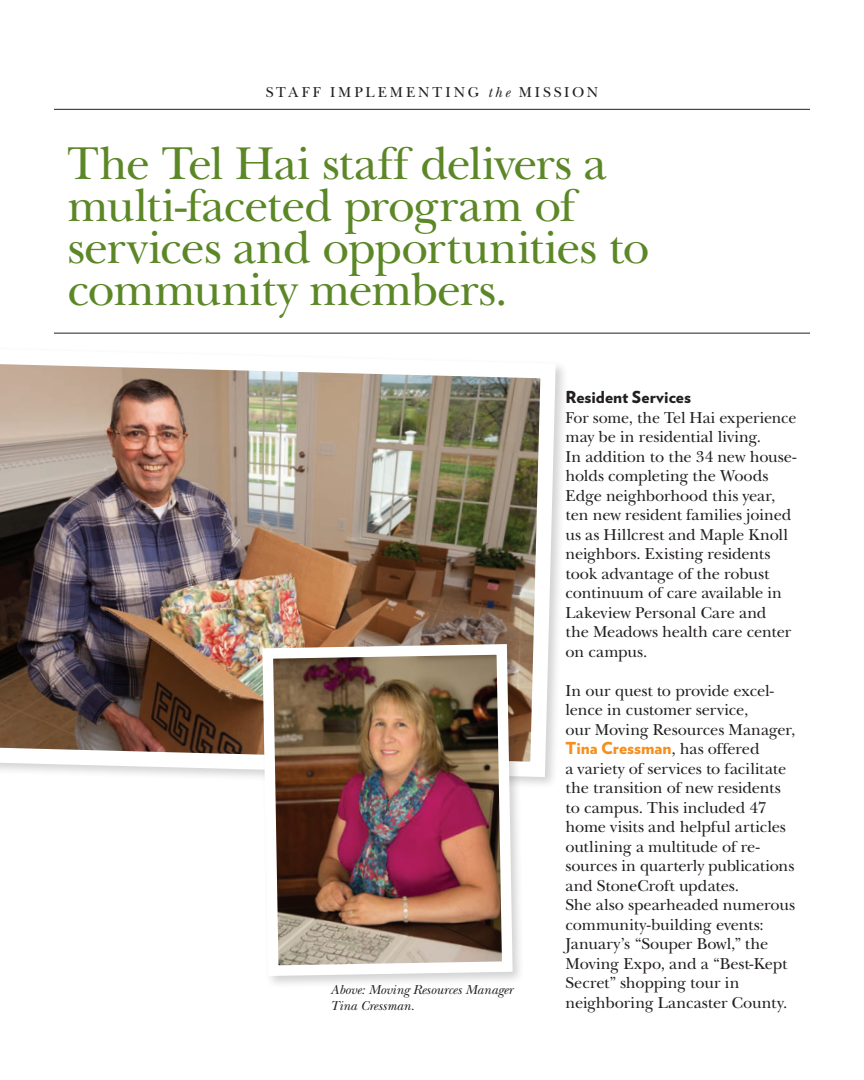
<style>
.page{position:relative;width:864px;height:1080px;background:#fff}
.page>*{position:absolute;margin:0;border:0;box-sizing:border-box;transform-origin:0 0}
.t1{font:48px/42px "New Baskerville";letter-spacing:-.02em;color:#5c8727}
.t2{font:16.5px/19.5px "New Baskerville";letter-spacing:-.005em;color:#231f20}
.t3{font:900 16.5px "Verlag";letter-spacing:.005em;color:#f68e1e}
.t4{font:900 16.5px "Verlag";color:#231f20}
.t5{font:15px "New Baskerville";letter-spacing:.19em;color:#231f20}
.t6{font:italic 13.5px/16.5px "New Baskerville";letter-spacing:-.005em;color:#231f20}
.s1{font-style:italic}
.s2{font-family:"New Baskerville";font-weight:400;color:#231f20}
</style>
<div class="page">
<hr style="left:54px;top:109px;width:756px;height:1px;background:#231f20">
<hr style="left:54px;top:333px;width:756px;height:1px;background:#231f20">
<img style="left:0;top:364px;width:563px;height:420px">
<div style="left:259px;top:641px;width:266px;height:348px;background:#231f20;opacity:.2"></div>
<img style="left:257px;top:639px;width:261px;height:342px">
<p class="t5" style="left:266px;top:83px;width:334px">STAFF IMPLEMENTING <span class="s1">the</span> MISSION</p>
<h1 class="t1" style="left:68px;top:142px;width:584px">The Tel Hai staff delivers a multi-faceted program of services and opportunities to community members.</h1>
<p class="t6" style="left:331px;top:981px;width:184px">Above: Moving Resources Manager<br>Tina Cressman.</p>
<p class="t4" style="left:566px;top:384px;width:127px">Resident Services</p>
<p class="t2" style="left:566px;top:407px;width:233px">For some, the Tel Hai experience may be in residential living.<br>In addition to the 34 new house&shy;holds completing the Woods<br>Edge neighborhood this year, ten new resident families joined us as Hillcrest and Maple Knoll neighbors. Existing residents took advantage of the robust continuum of care available in<br>Lakeview Personal Care and<br>the Meadows health care center on campus.</p>
<p class="t2" style="left:566px;top:680px;width:231px">In our quest to provide excel&shy;lence in customer service,<br>our Moving Resources Manager,</p>
<p class="t3" style="left:566px;top:735px;width:196px">Tina Cressman<span class="s2">, has offered</span></p>
<p class="t2" style="left:566px;top:758px;width:231px">a variety of services to facilitate the transition of new residents to campus. This included 47 home visits and helpful articles outlining a multitude of re&shy;sources in quarterly publications and StoneCroft updates.<br>She also spearheaded numerous community-building events:<br>January’s “Souper Bowl,” the<br>Moving Expo, and a “Best-Kept<br>Secret” shopping tour in neighboring Lancaster County.</p>
</div>
